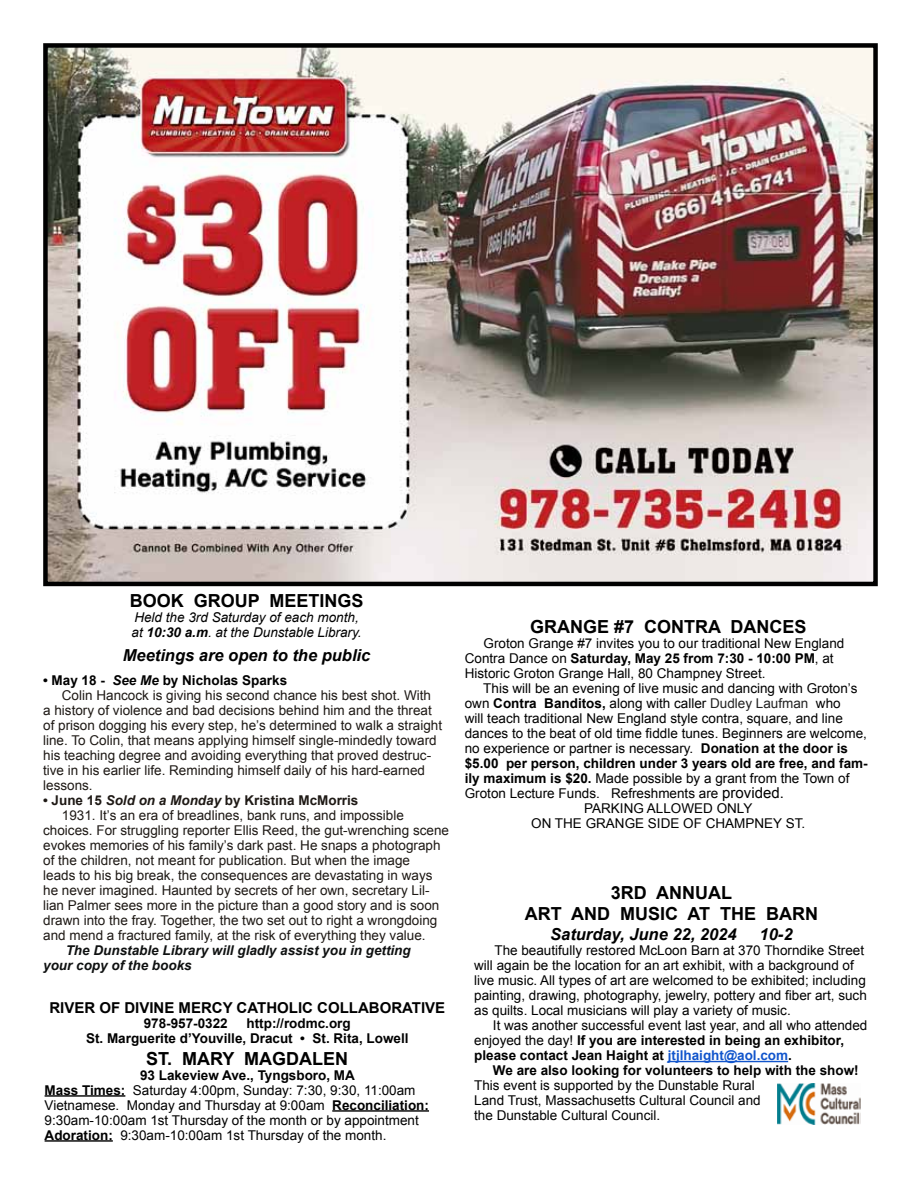
<style>
.page{position:relative;width:918px;height:1188px;background:#fff}
.page>*{position:absolute;margin:0;border:0;box-sizing:border-box;transform-origin:0 0}
.t1{font:700 18px/21.6px "Arial";color:#000}
.t2{font:italic 700 16.5px "Arial";color:#000}
.t3{font:700 15px "Arial";color:#000}
.t4{font:13.5px/15px "Arial";color:#000}
.t5{font:13.5px "Arial";color:#1e1915}
.t6{font:700 13.5px/15px "Arial";color:#000}
.t7{font:italic 700 13.5px "Arial";color:#0f1111}
.t8{font:italic 13.5px/15px "Arial";color:#000}
.t9{font:700 13.5px "Arial";color:#1e1915}
.s1{font-weight:700}
.s2{font-style:italic}
.s3{font-weight:400}
.s4{color:#222}
.s5{font-size:15px}
.s6{color:#15c}
</style>
<div class="page">
<img style="left:48px;top:48px;width:825px;height:533px">
<div style="left:43px;top:43px;width:835px;height:543px;border:4px solid #000"></div>
<hr style="left:668px;top:1061px;width:120px;height:1px;background:#15c">
<img style="left:778px;top:1084px;width:82px;height:40px">
<hr style="left:45px;top:1095px;width:80px;height:2px;background:#000">
<hr style="left:332px;top:1110px;width:97px;height:2px;background:#000">
<hr style="left:45px;top:1140px;width:68px;height:2px;background:#000">
<p class="t1" style="left:130px;top:591px;width:167px">BOOK GROUP MEETINGS</p>
<p class="t8" style="left:132px;top:610px;width:232px">Held the 3rd Saturday of each month, at <span class="s1">10:30 a.m</span>. at the Dunstable Library.</p>
<p class="t2" style="left:123px;top:645px;width:249px">Meetings are open to the public</p>
<p class="t6" style="left:43px;top:673px;width:246px">• May 18 - <span class="s2">See Me</span> by Nicholas Sparks</p>
<p class="t5" style="left:62px;top:687px;width:371px">Colin Hancock is giving his second chance his best shot. With</p>
<p class="t5" style="left:43px;top:702px;width:390px">a history of violence and bad decisions behind him and the threat</p>
<p class="t5" style="left:43px;top:717px;width:400px">of prison dogging his every step, he’s determined to walk a straight</p>
<p class="t5" style="left:43px;top:732px;width:395px">line. To Colin, that means applying himself single-mindedly toward</p>
<p class="t5" style="left:43px;top:747px;width:390px">his teaching degree and avoiding everything that proved destruc-</p>
<p class="t5" style="left:43px;top:762px;width:383px">tive in his earlier life. Reminding himself daily of his hard-earned</p>
<p class="t5" style="left:43px;top:777px;width:51px">lessons.</p>
<p class="t9" style="left:43px;top:791px;width:317px">• June 15 <span class="s2">Sold on a Monday</span> by Kristina McMorris</p>
<p class="t5" style="left:62px;top:807px;width:343px">1931. It’s an era of breadlines, bank runs, and impossible</p>
<p class="t5" style="left:43px;top:822px;width:407px">choices. For struggling reporter Ellis Reed, the gut-wrenching scene</p>
<p class="t5" style="left:43px;top:837px;width:399px">evokes memories of his family’s dark past. He snaps a photograph</p>
<p class="t5" style="left:43px;top:852px;width:368px">of the children, not meant for publication. But when the image</p>
<p class="t5" style="left:43px;top:867px;width:391px">leads to his big break, the consequences are devastating in ways</p>
<p class="t5" style="left:43px;top:882px;width:388px">he never imagined. Haunted by secrets of her own, secretary Lil-</p>
<p class="t5" style="left:43px;top:897px;width:398px">lian Palmer sees more in the picture than a good story and is soon</p>
<p class="t5" style="left:43px;top:911px;width:396px">drawn into the fray. Together, the two set out to right a wrongdoing</p>
<p class="t5" style="left:43px;top:926px;width:384px">and mend a fractured family, at the risk of everything they value.</p>
<p class="t7" style="left:66px;top:942px;width:347px">The Dunstable Library will gladly assist you in getting</p>
<p class="t7" style="left:43px;top:957px;width:150px">your copy of the books</p>
<p class="t3" style="left:49px;top:998px;width:109px">RIVER OF DIVINE</p>
<p class="t3" style="left:179px;top:998px;width:172px">MERCY CATHOLIC COLLAB</p>
<p class="t3" style="left:380px;top:998px;width:65px">ORATIVE</p>
<p class="t6" style="left:144px;top:1016px;width:86px">978-957-0322</p>
<p class="t6" style="left:86px;top:1016px;width:324px;text-indent:161px">http://rodmc.org<br>St. Marguerite d’Youville, Dracut • St. Rita, Lowell</p>
<p class="t1" style="left:146px;top:1048px;width:204px">St. Mary Magdalen</p>
<p class="t4" style="left:45px;top:1067px;width:386px;text-indent:96px"><span class="s1">93 Lakeview Ave., Tyngsboro, MA<br>Mass Times:</span> Saturday 4:00pm, Sunday: 7:30, 9:30, 11:00am Vietnamese. Monday and Thursday at 9:00am <span class="s1">Reconciliation:<br></span>9:30am-10:00am 1st Thursday of the month or by appointment <span class="s1">Adoration:</span> 9:30am-10:00am 1st Thursday of the month.</p>
<p class="t1" style="left:530px;top:616px;width:41px">GRANGE</p>
<p class="t1" style="left:614px;top:616px;width:181px">#7 CONTRA DAN CES</p>
<p class="t4" style="left:484px;top:636px;width:362px">Groton Grange #7 invites you to our traditional New England</p>
<p class="t6" style="left:465px;top:651px;width:370px"><span class="s3">Contra Dance on</span> Saturday, May 25 from 7:30 - 10:00 PM<span class="s3">, at</span></p>
<p class="t4" style="left:465px;top:666px;width:302px">Historic Groton Grange Hall, 80 Champney Street.</p>
<p class="t4" style="left:483px;top:681px;width:376px">This will be an evening of live music and dancing with Groton’s</p>
<p class="t4" style="left:465px;top:696px;width:377px">own <span class="s1">Contra Banditos,</span> along with caller <span class="s4">Dudley Laufman</span> who</p>
<p class="t4" style="left:465px;top:711px;width:380px">will teach traditional New England style contra, square, and line</p>
<p class="t4" style="left:465px;top:725px;width:404px">dances to the beat of old time fiddle tunes. Beginners are welcome,</p>
<p class="t4" style="left:465px;top:740px;width:385px">no experience or partner is necessary. <span class="s1">Donation at the door is</span></p>
<p class="t6" style="left:465px;top:756px;width:404px">$5.00 per person, children under 3 years old are free, and fam-</p>
<p class="t4" style="left:465px;top:770px;width:386px"><span class="s1">ily maximum is $20.</span> Made possible by a grant from the Town of</p>
<p class="t4" style="left:465px;top:785px;width:321px">Groton Lecture Funds. Refreshments are <span class="s5">provided.</span></p>
<p class="t4" style="left:584px;top:801px;width:170px">PARKING ALLOWED ONLY</p>
<p class="t4" style="left:531px;top:816px;width:276px">ON THE GRANGE SIDE OF CHAMPNEY ST.</p>
<p class="t1" style="left:611px;top:882px;width:23px">3rd</p>
<p class="t1" style="left:525px;top:882px;width:295px;text-indent:131px">Annual<br>Art and Music at the Barn</p>
<p class="t2" style="left:550px;top:924px;width:188px">Saturday, June 22, 2024</p>
<p class="t2" style="left:760px;top:924px;width:35px">10-2</p>
<p class="t4" style="left:494px;top:943px;width:371px">The beautifully restored McLoon Barn at 370 Thorndike Street</p>
<p class="t4" style="left:474px;top:958px;width:381px">will again be the location for an art exhibit, with a background of</p>
<p class="t4" style="left:474px;top:973px;width:393px">live music. All types of art are welcomed to be exhibited; including</p>
<p class="t4" style="left:474px;top:988px;width:394px">painting, drawing, photography, jewelry, pottery and fiber art, such</p>
<p class="t4" style="left:474px;top:1003px;width:318px">as quilts. Local musicians will play a variety of music.</p>
<p class="t4" style="left:493px;top:1018px;width:376px">It was another successful event last year, and all who attended</p>
<p class="t6" style="left:474px;top:1033px;width:371px"><span class="s3">enjoyed the day!</span> If you are interested in being an exhibitor,</p>
<p class="t6" style="left:474px;top:1048px;width:319px">please contact Jean Haight at <span class="s6">jtjlhaight@aol.com</span>.</p>
<p class="t6" style="left:493px;top:1063px;width:367px">We are also looking for volunteers to help with the show!</p>
<p class="t4" style="left:474px;top:1078px;width:282px">This event is supported by the Dunstable Rural</p>
<p class="t4" style="left:474px;top:1093px;width:288px">Land Trust, Massachusetts Cultural Council and</p>
<p class="t4" style="left:474px;top:1108px;width:188px">the Dunstable Cultural Council.</p>
</div>
